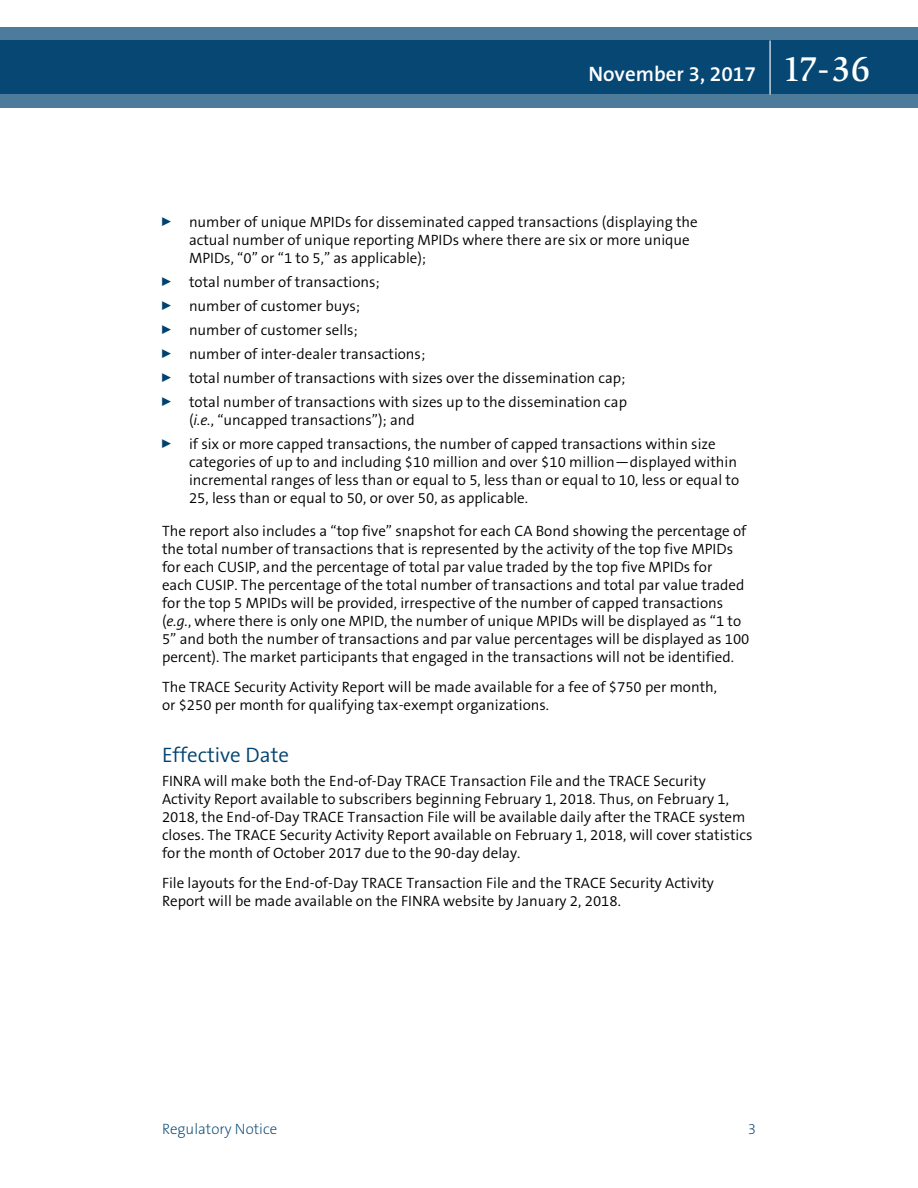
<style>
.page{position:relative;width:918px;height:1188px;background:#fff}
.page>*{position:absolute;margin:0;border:0;box-sizing:border-box;transform-origin:0 0}
.t1{font:600 21px "The Sans B6";color:#fff}
.t2{font:300 21px "The Sans B4";color:#004270}
.t3{font:300 15px/18px "The Sans B4";color:#000}
.t4{font:200 15px "The Sans B2";color:#004270}
.s1{font-family:"Slimbach LT";font-weight:500;font-size:36px}
.s2{font-style:italic}
</style>
<div class="page">
<svg style="left:0;top:27px;width:918px;height:81px;background:#1e5881"></svg>
<hr style="left:770px;top:40px;width:1px;height:54px;background:#fff">
<h1 class="t1" style="left:588px;top:62px;width:283px">November 3, 2017 <span class="s1">17-36</span></h1>
<p class="t3" style="left:189px;top:213px;width:510px;text-indent:-27px"><sup>0</sup> number of unique MPIDs for disseminated capped transactions (displaying the actual number of unique reporting MPIDs where there are six or more unique<br>MPIDs, “0” or “1 to 5,” as applicable);</p>
<p class="t3" style="left:162px;top:270px;width:467px;line-height:24px"><sup>0</sup> total number of transactions;<br><sup>0</sup> number of customer buys;<br><sup>0</sup> number of customer sells;<br><sup>0</sup> number of inter-dealer transactions;<br><sup>0</sup> total number of transactions with sizes over the dissemination cap; <sup>0</sup> total number of transactions with sizes up to the dissemination cap</p>
<p class="t3" style="left:162px;top:408px;width:555px;line-height:24px;text-indent:27px">(<span class="s2">i.e.</span>, “uncapped transactions”); and<br><sup>0</sup> if six or more capped transactions, the number of capped transactions within size</p>
<p class="t3" style="left:189px;top:453px;width:552px">categories of up to and including $10 million and over $10 million—displayed within incremental ranges of less than or equal to 5, less than or equal to 10, less or equal to<br>25, less than or equal to 50, or over 50, as applicable.</p>
<p class="t3" style="left:162px;top:522px;width:589px">The report also includes a “top five” snapshot for each CA Bond showing the percentage of the total number of transactions that is represented by the activity of the top five MPIDs for each CUSIP, and the percentage of total par value traded by the top five MPIDs for<br>each CUSIP. The percentage of the total number of transactions and total par value traded for the top 5 MPIDs will be provided, irrespective of the number of capped transactions (<span class="s2">e.g.</span>, where there is only one MPID, the number of unique MPIDs will be displayed as “1 to 5” and both the number of transactions and par value percentages will be displayed as 100 percent). The market participants that engaged in the transactions will not be identified.</p>
<p class="t3" style="left:162px;top:678px;width:557px">The TRACE Security Activity Report will be made available for a fee of $750 per month, or $250 per month for qualifying tax-exempt organizations.</p>
<h1 class="t2" style="left:162px;top:744px;width:129px">Effective Date</h1>
<p class="t3" style="left:162px;top:773px;width:592px">FINRA will make both the End-of-Day TRACE Transaction File and the TRACE Security Activity Report available to subscribers beginning February 1, 2018. Thus, on February 1, 2018, the End-of-Day TRACE Transaction File will be available daily after the TRACE system closes. The TRACE Security Activity Report available on February 1, 2018, will cover statistics for the month of October 2017 due to the 90-day delay.</p>
<p class="t3" style="left:162px;top:875px;width:554px">File layouts for the End-of-Day TRACE Transaction File and the TRACE Security Activity<br>Report will be made available on the FINRA website by January 2, 2018.</p>
<p class="t4" style="left:162px;top:1121px;width:117px">Regulatory Notice</p>
<p class="t4" style="left:748px;top:1121px;width:10px">3</p>
</div>
